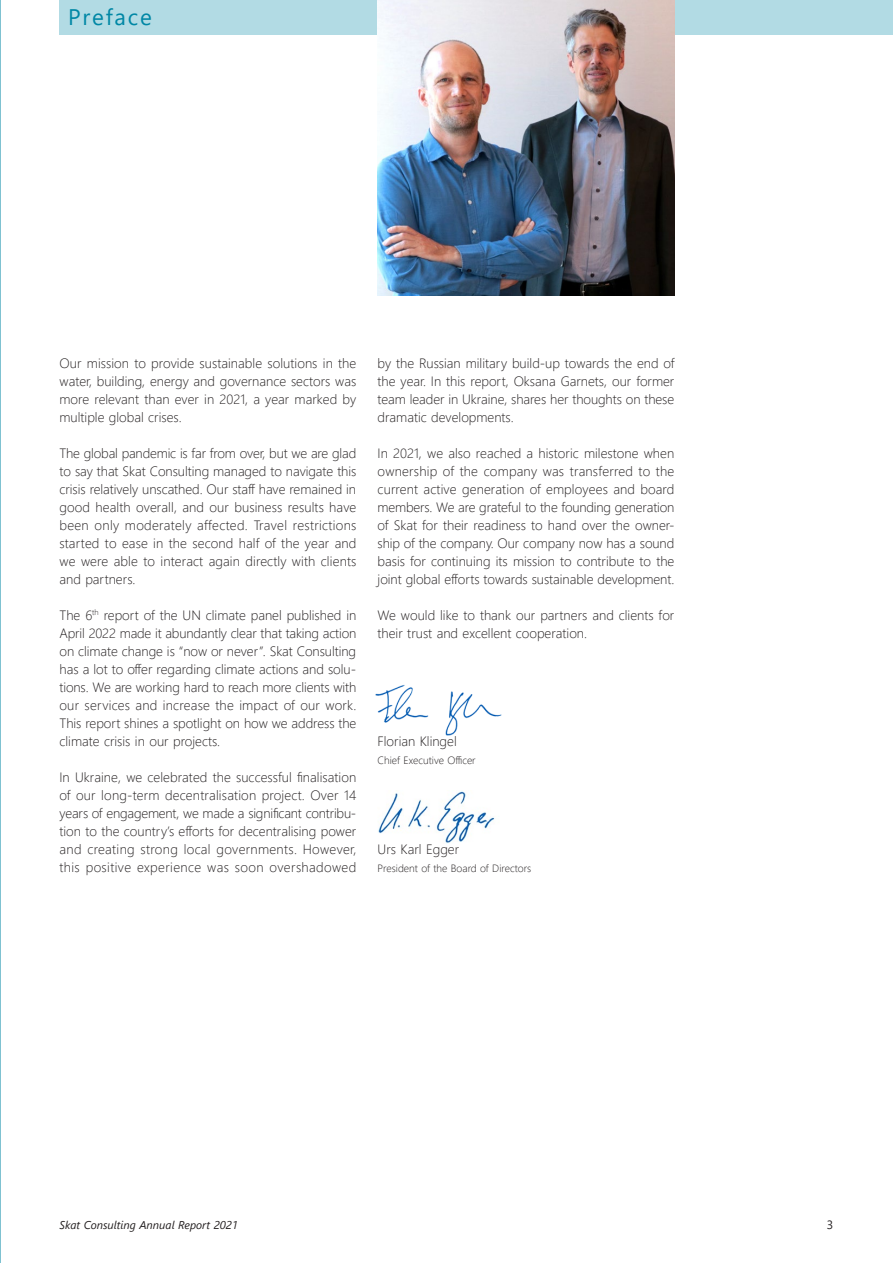
<style>
.page{position:relative;width:893px;height:1263px;background:#fff}
.page>*{position:absolute;margin:0;border:0;box-sizing:border-box;transform-origin:0 0}
.t1{font:22.5px "Segoe UI";letter-spacing:.08em;color:#0087a5}
.t2{font:300 13.5px/18px "Segoe UI";color:#231f20;text-align:justify}
.t3{font:12px "Segoe UI";color:#231f20}
.t4{font:italic 11.25px "Segoe UI";color:#231f20}
.t5{font:300 10.5px "Segoe UI";color:#231f20}
</style>
<div class="page">
<div style="left:60px;top:0;width:833px;height:34px;background:#b2dbe4"></div>
<img style="left:378px;top:0;width:296px;height:296px">
<img style="left:378px;top:791px;width:117px;height:52px">
<img style="left:375px;top:685px;width:127px;height:51px">
<h1 class="t1" style="left:68px;top:8px;width:85px">Preface</h1>
<p class="t2" style="left:60px;top:355px;width:298px">Our mission to provide sustainable solutions in the water, building, energy and governance sectors was more relevant than ever in 2021, a year marked by multiple global crises.</p>
<p class="t2" style="left:60px;top:445px;width:298px">The global pandemic is far from over, but we are glad to say that Skat Consulting managed to navigate this crisis relatively unscathed. Our sta昀昀 have remained in good health overall, and our business results have been only moderately affected. Travel restrictions started to ease in the second half of the year and we were able to interact again directly with clients and partners.</p>
<p class="t2" style="left:60px;top:607px;width:298px">The 6<sup>th</sup> report of the UN climate panel published in April 2022 made it abundantly clear that taking action on climate change is “now or never”. Skat Consulting has a lot to o昀昀er regarding climate actions and solu&shy;tions. We are working hard to reach more clients with our services and increase the impact of our work.<br>This report shines a spotlight on how we address the climate crisis in our projects.</p>
<p class="t2" style="left:60px;top:767px;width:298px">In Ukraine, we celebrated the successful 昀椀nalisation of our long-term decentralisation project. Over 14 years of engagement, we made a signi昀椀cant contribu&shy;tion to the country’s e昀昀orts for decentralising power and creating strong local governments. However, this positive experience was soon overshadowed</p>
<p class="t2" style="left:378px;top:355px;width:298px">by the Russian military build-up towards the end of the year. In this report, Oksana Garnets, our former team leader in Ukraine, shares her thoughts on these dramatic developments.</p>
<p class="t2" style="left:378px;top:445px;width:298px">In 2021, we also reached a historic milestone when ownership of the company was transferred to the current active generation of employees and board members. We are grateful to the founding generation of Skat for their readiness to hand over the owner&shy;ship of the company. Our company now has a sound basis for continuing its mission to contribute to the joint global e昀昀orts towards sustainable development.</p>
<p class="t2" style="left:378px;top:607px;width:298px">We would like to thank our partners and clients for their trust and excellent cooperation.</p>
<p class="t2" style="left:378px;top:733px;width:81px">Florian Klingel</p>
<p class="t5" style="left:378px;top:750px;width:100px">Chief Executive O昀케cer</p>
<p class="t2" style="left:378px;top:841px;width:83px">Urs Karl Egger</p>
<p class="t5" style="left:378px;top:864px;width:155px">President of the Board of Directors</p>
<p class="t4" style="left:60px;top:1220px;width:180px">Skat Consulting Annual Report 2021</p>
<p class="t3" style="left:827px;top:1220px;width:8px">3</p>
</div>
